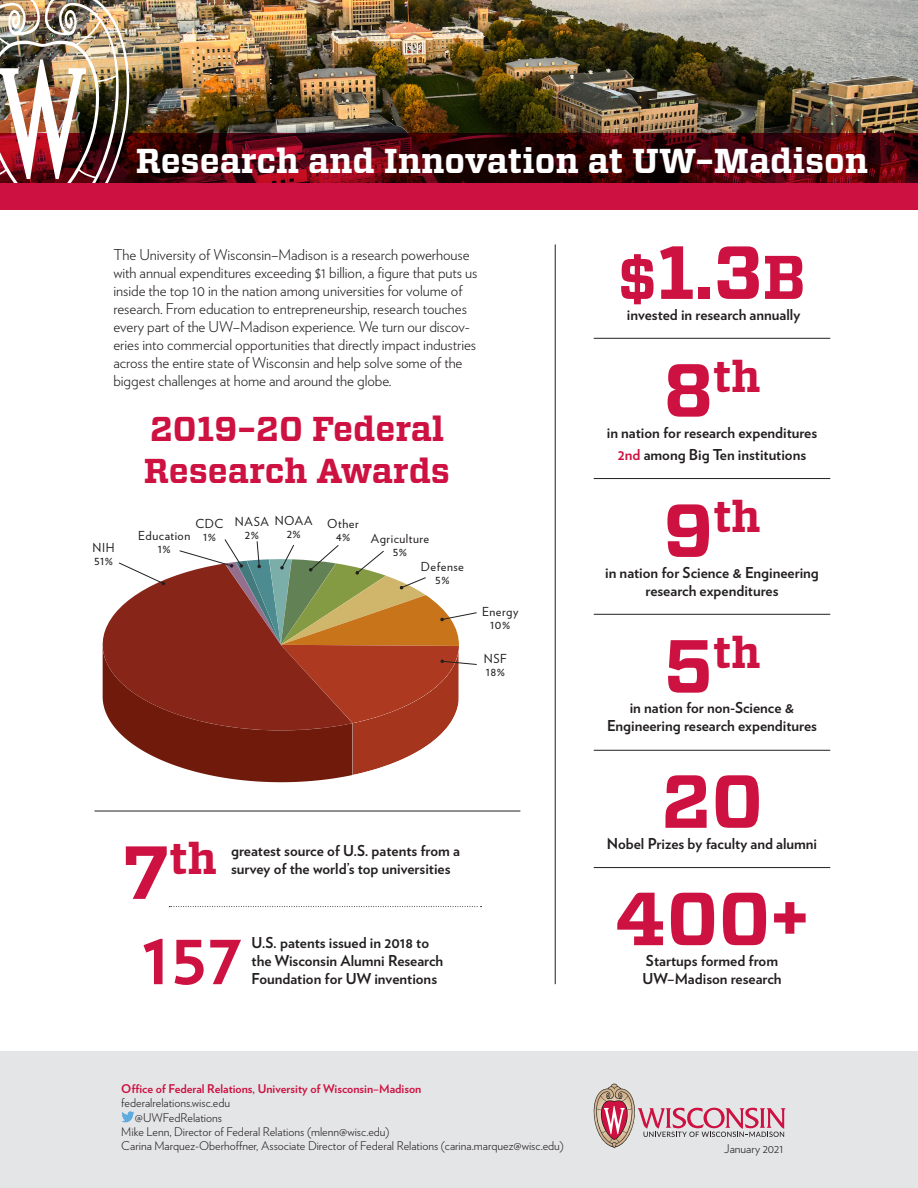
<style>
.page{position:relative;width:918px;height:1188px;background:#fff}
.page>*{position:absolute;margin:0;border:0;box-sizing:border-box;transform-origin:0 0}
.t1{font:700 76.05px "Verlag";color:#cd1141}
.t2{font:700 75px "Vitesse";color:#cd1141}
.t3{font:700 57px "Vitesse";color:#cd1141}
.t4{font:700 43.65px "Vitesse";color:#cd1141}
.t5{font:700 34.5px "Vitesse";color:#fff}
.t6{font:700 34.5px/41.4px "Vitesse";color:#cd1141}
.t7{font:300 15px/18px "Verlag";letter-spacing:-.005em;color:#231f20}
.t8{font:700 15px/18px "Verlag";color:#231f20}
.Chart_Label{font:12.45px "Verlag";letter-spacing:.04em;color:#231f20}
.t9{font:300 12px "Verlag";color:#231f20}
.t10{font:700 12px "Verlag";color:#cd1141}
.s1{font-size:75px}
.s2{font-size:61.5px}
.s3{color:#cd1141}
</style>
<div class="page">
<img style="left:131px;top:0;width:787px;height:133px">
<svg style="left:131px;top:133px;width:787px;height:51px;background:#44040b"></svg>
<img style="left:0;top:0;width:131px;height:184px">
<div style="left:0;top:184px;width:918px;height:26px;background:#cd1141"></div>
<div style="left:0;top:1052px;width:918px;height:136px;background:#e4e5e7"></div>
<svg style="left:593px;top:1084px;width:193px;height:64px"></svg>
<svg style="left:121px;top:1111px;width:13px;height:11px"></svg>
<svg style="left:103px;top:539px;width:374px;height:243px"></svg>
<hr style="left:555px;top:244px;width:1px;height:740px;background:#231f20">
<hr style="left:94px;top:811px;width:426px;height:1px;background:#231f20">
<hr style="left:594px;top:867px;width:236px;height:1px;background:#231f20">
<hr style="left:594px;top:750px;width:236px;height:1px;background:#231f20">
<hr style="left:594px;top:614px;width:236px;height:1px;background:#231f20">
<hr style="left:594px;top:478px;width:236px;height:1px;background:#231f20">
<hr style="left:594px;top:338px;width:236px;height:1px;background:#231f20">
<svg style="left:169px;top:906px;width:313px;height:1px"></svg>
<p class="t5" style="left:136px;top:138px;width:734px">Research and Innovation at UW–Madison</p>
<p class="t7" style="left:113px;top:245px;width:366px">The University of Wisconsin–Madison is a research powerhouse with annual expenditures exceeding $1 billion, a figure that puts us inside the top 10 in the nation among universities for volume of research. From education to entrepreneurship, research touches every part of the UW–Madison experience. We turn our discov&shy;eries into commercial opportunities that directly impact industries across the entire state of Wisconsin and help solve some of the biggest challenges at home and around the globe.</p>
<p class="t6" style="left:144px;top:409px;width:308px">2019–20 Federal<br>Research Awards</p>
<p class="Chart_Label" style="left:93px;top:538px;width:24px">NIH</p>
<p class="Chart_Label" style="left:94px;top:551px;width:20px">51%</p>
<p class="Chart_Label" style="left:196px;top:514px;width:29px">CDC</p>
<p class="Chart_Label" style="left:138px;top:526px;width:54px">Education</p>
<p class="Chart_Label" style="left:203px;top:527px;width:14px">1%</p>
<p class="Chart_Label" style="left:158px;top:539px;width:14px">1%</p>
<p class="Chart_Label" style="left:275px;top:511px;width:39px">NOAA</p>
<p class="Chart_Label" style="left:287px;top:524px;width:16px">2%</p>
<p class="Chart_Label" style="left:235px;top:512px;width:36px">NASA</p>
<p class="Chart_Label" style="left:245px;top:526px;width:16px">2%</p>
<p class="Chart_Label" style="left:327px;top:514px;width:33px">Other</p>
<p class="Chart_Label" style="left:336px;top:527px;width:16px">4%</p>
<p class="Chart_Label" style="left:371px;top:529px;width:60px">Agriculture</p>
<p class="Chart_Label" style="left:393px;top:542px;width:16px">5%</p>
<p class="Chart_Label" style="left:421px;top:557px;width:45px">Defense</p>
<p class="Chart_Label" style="left:435px;top:571px;width:16px">5%</p>
<p class="Chart_Label" style="left:482px;top:602px;width:38px">Energy</p>
<p class="Chart_Label" style="left:490px;top:615px;width:22px">10%</p>
<p class="Chart_Label" style="left:484px;top:649px;width:24px">NSF</p>
<p class="Chart_Label" style="left:486px;top:662px;width:21px">18%</p>
<p class="t4" style="left:122px;top:830px;width:96px"><span class="s1">7</span>th</p>
<p class="t8" style="left:231px;top:841px;width:230px">greatest source of U.S. patents from a survey of the world’s top universities</p>
<p class="t1" style="left:142px;top:897px;width:102px">157</p>
<p class="t8" style="left:252px;top:933px;width:193px">U.S. patents issued in 2018 to the Wisconsin Alumni Research<br>Foundation for UW inventions</p>
<p class="t2" style="left:657px;top:223px;width:151px">1.3<span class="s2">B</span></p>
<p class="t3" style="left:618px;top:241px;width:40px">$</p>
<p class="t8" style="left:627px;top:305px;width:175px">invested in research annually</p>
<p class="t4" style="left:664px;top:347px;width:98px"><span class="s1">8</span>th</p>
<p class="t8" style="left:607px;top:422px;width:212px">in nation for research expenditures</p>
<p class="t8" style="left:618px;top:445px;width:190px"><span class="s3">2nd</span> among Big Ten institutions</p>
<p class="t4" style="left:663px;top:488px;width:99px"><span class="s1">9</span>th</p>
<p class="t8" style="left:605px;top:563px;width:215px;text-align:center">in nation for Science &amp; Engineering research expenditures</p>
<p class="t4" style="left:664px;top:623px;width:98px"><span class="s1">5</span>th</p>
<p class="t8" style="left:607px;top:698px;width:211px;text-align:center">in nation for non-Science &amp;<br>Engineering research expenditures</p>
<p class="t2" style="left:661px;top:752px;width:104px">20</p>
<p class="t8" style="left:607px;top:834px;width:212px">Nobel Prizes by faculty and alumni</p>
<p class="t2" style="left:615px;top:869px;width:196px">400+</p>
<p class="t8" style="left:642px;top:951px;width:141px">Startups formed from<br>UW–Madison research</p>
<p class="t10" style="left:121px;top:1079px;width:302px">Office of Federal Relations, University of Wisconsin–Madison</p>
<p class="t9" style="left:121px;top:1094px;width:110px">federalrelations.wisc.edu</p>
<p class="t9" style="left:135px;top:1109px;width:89px">@UWFedRelations</p>
<p class="t9" style="left:121px;top:1123px;width:270px">Mike Lenn, Director of Federal Relations (mlenn@wisc.edu)</p>
<p class="t9" style="left:121px;top:1137px;width:444px">Carina Marquez-Oberhoffner, Associate Director of Federal Relations (carina.marquez@wisc.edu)</p>
<p class="t9" style="left:724px;top:1140px;width:61px">January 2021</p>
</div>
